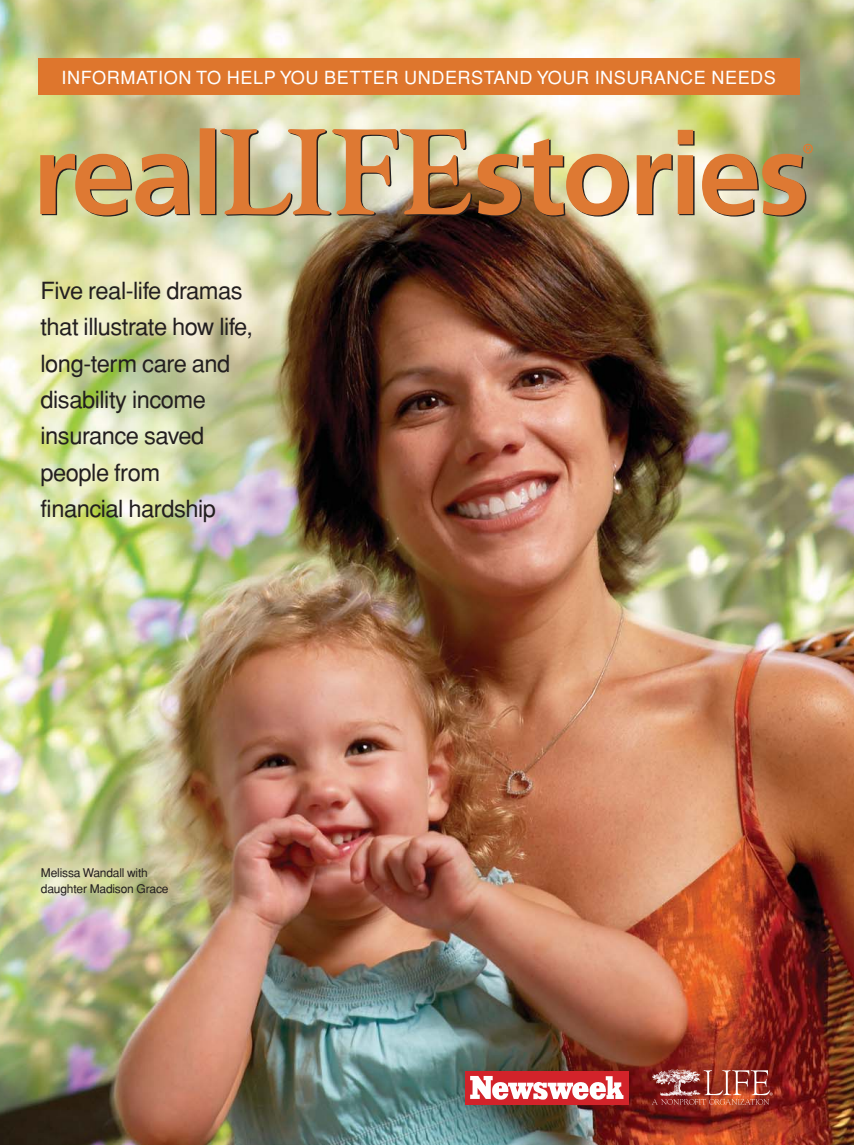
<style>
.page{position:relative;width:854px;height:1145px;background:#fff}
.page>*{position:absolute;margin:0;border:0;box-sizing:border-box;transform-origin:0 0}
.t1{font:23.7px/36.5px "Helvetica";letter-spacing:-.02em;color:#231f20}
.t2{font:18.15px "Helvetica";letter-spacing:.03em;color:#fff}
.t3{font:12px/16.5px "Helvetica";letter-spacing:-.015em;color:#231f20}
</style>
<div class="page">
<img style="left:0;top:0;width:853px;height:1145px">
<div style="left:201px;top:129px;width:15px;height:86px;background:#2b2320"></div>
<svg style="left:40px;top:154px;width:150px;height:63px;background:#cc9759"></svg>
<div style="left:200px;top:128px;width:15px;height:86px;background:#de7933"></div>
<img style="left:220px;top:129px;width:409px;height:88px">
<svg style="left:636px;top:130px;width:58px;height:85px;background:#d6a773"></svg>
<svg style="left:701px;top:144px;width:111px;height:73px;background:#c69b66"></svg>
<div style="left:38px;top:59px;width:761px;height:36px;background:#de762d"></div>
<img style="left:650px;top:1066px;width:55px;height:39px">
<img style="left:651px;top:1070px;width:121px;height:35px">
<div style="left:465px;top:1072px;width:164px;height:33px;background:#d2232a"></div>
<svg style="left:470px;top:1076px;width:153px;height:24px"></svg>
<p class="t2" style="left:61px;top:71px;width:715px">INFORMATION TO HELP YOU BETTER UNDERSTAND YOUR INSURANCE NEEDS</p>
<p class="t1" style="left:40px;top:274px;width:214px">Five real-life dramas that illustrate how life, long-term care and disability income insurance saved people from<br>financial hardship</p>
<p class="t3" style="left:41px;top:865px;width:129px">Melissa Wandall with daughter Madison Grace</p>
</div>
